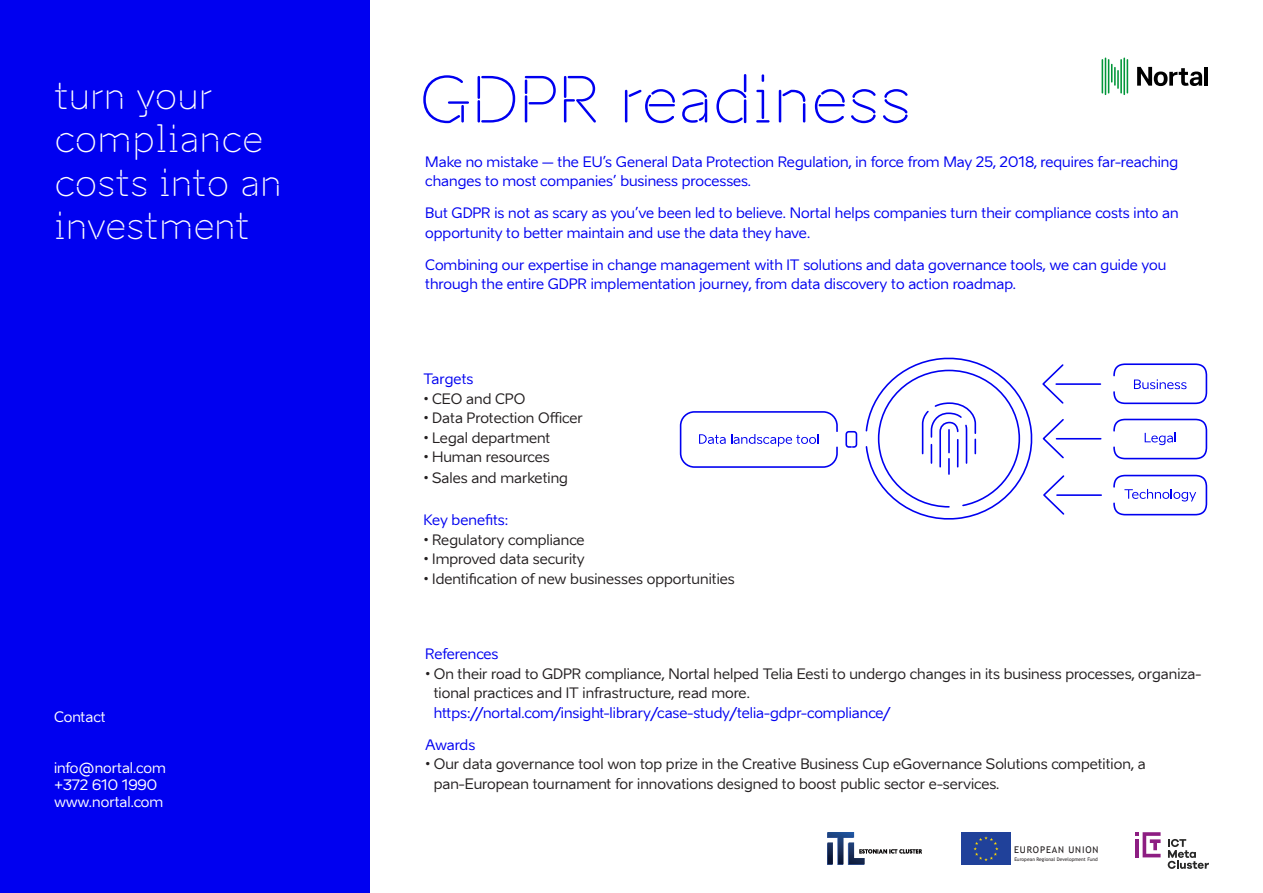
<style>
.page{position:relative;width:1263px;height:893px;background:#fff}
.page>*{position:absolute;margin:0;border:0;box-sizing:border-box;transform-origin:0 0}
.Pealkiri{font:63px "Aino Headline";color:#0000f0}
.sissejuhatus{font:36px/43.2px "Aino Headline";color:#fff}
.t1{font:14.25px/19.5px "Aino";color:#231f20}
.Sisu_SININE{font:14.25px/19.5px "Aino";color:#0000f0}
.Sissejuhatus_sisu{font:14.25px "Aino";color:#fff}
.sisu_punktidega{font:14.25px "Aino";color:#0000f0}
.t2{font:9.3px "Trebuchet MS";letter-spacing:.09em;color:#231f20}
.t3{font:4.95px "Trebuchet MS";letter-spacing:.005em;color:#231f20}
.s1{color:#0000f0}
</style>
<div class="page">
<div style="left:0;top:0;width:370px;height:893px;background:#0000f0"></div>
<img style="left:827px;top:832px;width:95px;height:32px">
<svg style="left:1135px;top:832px;width:25px;height:25px"></svg>
<svg style="left:1168px;top:839px;width:41px;height:30px"></svg>
<div style="left:961px;top:832px;width:50px;height:33px;background:#20419a"></div>
<svg style="left:973px;top:836px;width:25px;height:25px"></svg>
<svg style="left:1137px;top:67px;width:65px;height:19px"></svg>
<hr style="left:1204px;top:67px;width:4px;height:19px;background:#000">
<hr style="left:1101px;top:59px;width:2px;height:35px;background:#009639">
<hr style="left:1108px;top:59px;width:1px;height:35px;background:#009639">
<svg style="left:1111px;top:64px;width:8px;height:25px"></svg>
<hr style="left:1120px;top:59px;width:2px;height:35px;background:#009639">
<hr style="left:1126px;top:59px;width:2px;height:35px;background:#009639">
<hr style="left:1123px;top:58px;width:2px;height:37px;background:#009639">
<hr style="left:1105px;top:58px;width:1px;height:37px;background:#009639">
<svg style="left:919px;top:357px;width:60px;height:163px"></svg>
<svg style="left:679px;top:363px;width:529px;height:153px"></svg>
<p class="sissejuhatus" style="left:54px;top:74px;width:160px">turn your</p>
<p class="Pealkiri" style="left:419px;top:59px;width:494px">GDPR readiness</p>
<p class="sissejuhatus" style="left:54px;top:117px;width:229px">compliance costs into an investment</p>
<p class="Sisu_SININE" style="left:425px;top:152px;width:754px">Make no mistake – the EU’s General Data Protection Regulation, in force from May 25, 2018, requires far-reaching changes to most companies’ business processes.</p>
<p class="Sisu_SININE" style="left:425px;top:203px;width:755px">But GDPR is not as scary as you’ve been led to believe. Nortal helps companies turn their compliance costs into an opportunity to better maintain and use the data they have.</p>
<p class="Sisu_SININE" style="left:425px;top:255px;width:742px">Combining our expertise in change management with IT solutions and data governance tools, we can guide you through the entire GDPR implementation journey, from data discovery to action roadmap.</p>
<p class="Sissejuhatus_sisu" style="left:54px;top:708px;width:53px">Contact</p>
<p class="Sissejuhatus_sisu" style="left:54px;top:759px;width:113px">info@nortal.com</p>
<p class="Sissejuhatus_sisu" style="left:54px;top:776px;width:105px">+372 610 1990</p>
<p class="Sissejuhatus_sisu" style="left:54px;top:793px;width:111px">www.nortal.com</p>
<p class="Sisu_SININE" style="left:424px;top:369px;width:51px">Targets</p>
<p class="t1" style="left:424px;top:389px;width:103px">• CEO and CPO</p>
<p class="t1" style="left:424px;top:408px;width:161px">• Data Protection Officer</p>
<p class="t1" style="left:424px;top:428px;width:128px">• Legal department</p>
<p class="t1" style="left:424px;top:447px;width:128px">• Human resources</p>
<p class="t1" style="left:424px;top:468px;width:146px">• Sales and marketing</p>
<p class="sisu_punktidega" style="left:424px;top:512px;width:86px">Key benefits:</p>
<p class="t1" style="left:424px;top:530px;width:162px">• Regulatory compliance</p>
<p class="t1" style="left:424px;top:549px;width:162px">• Improved data security</p>
<p class="t1" style="left:424px;top:569px;width:313px">• Identification of new businesses opportunities</p>
<p class="Sisu_SININE" style="left:425px;top:644px;width:75px">References</p>
<p class="t1" style="left:434px;top:664px;width:769px;text-indent:-9px">• On their road to GDPR compliance, Nortal helped Telia Eesti to undergo changes in its business processes, organiza&shy;tional practices and IT infrastructure, read more. <span class="s1">https://nortal.com/insight-library/case-study/telia-gdpr-compliance/</span></p>
<p class="Sisu_SININE" style="left:425px;top:735px;width:52px">Awards</p>
<p class="t1" style="left:434px;top:754px;width:713px;text-indent:-9px">• Our data governance tool won top prize in the Creative Business Cup eGovernance Solutions competition, a pan-European tournament for innovations designed to boost public sector e-services.</p>
<p class="t2" style="left:1014px;top:844px;width:86px">EUROPEAN UNION</p>
<p class="t3" style="left:1014px;top:856px;width:85px">European Regional Development Fund</p>
</div>
